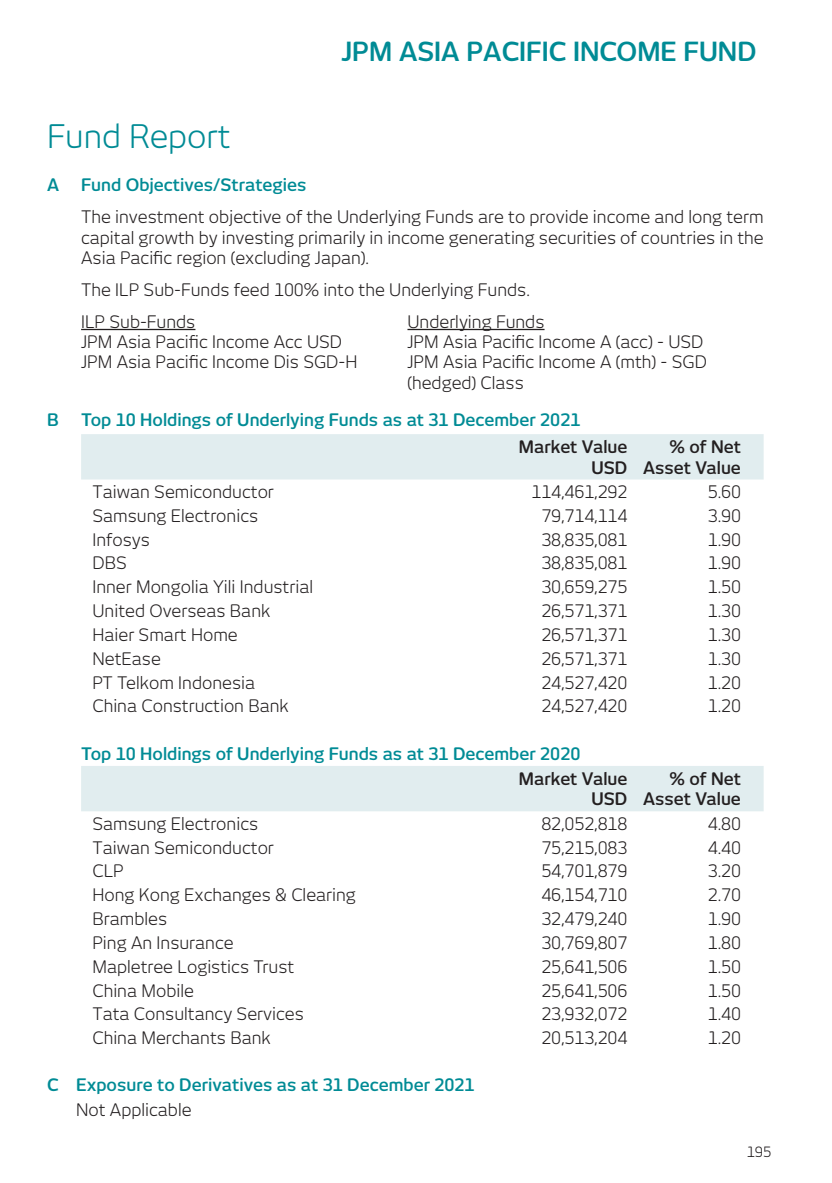
<style>
.page{position:relative;width:832px;height:1183px;background:#fff}
.page>*{position:absolute;margin:0;border:0;box-sizing:border-box;transform-origin:0 0}
.Headline{font:32px "New June";color:#008b95}
.Left_Title_Content{font:600 26px "New June";color:#008b95}
.text_table{font:17px "New June";color:#231f20}
.body_text_table{font:17px/20.4px "New June";color:#231f20;text-align:justify}
.body_text_table-2{font:600 17px "New June";color:#008b95}
.text_table-2{font:600 17px/20.4px "New June";color:#231f20;text-align:right}
.table_text_head{font:600 17px "New June";color:#008b95}
.Headline-2{font:600 17px "New June";color:#008b95}
.t1{font:14px "New June";color:#231f20}
</style>
<div class="page">
<hr style="left:81px;top:329px;width:114px;height:1px;background:#231f20">
<hr style="left:407px;top:329px;width:137px;height:1px;background:#231f20">
<svg style="left:81px;top:434px;width:682px;height:377px"></svg>
<p class="Left_Title_Content" style="left:341px;top:37px;width:416px">JPM ASIA PACIFIC INCOME FUND</p>
<p class="Headline" style="left:47px;top:118px;width:185px">Fund Report</p>
<p class="Headline-2" style="left:47px;top:175px;width:14px">A</p>
<p class="Headline-2" style="left:81px;top:175px;width:227px">Fund Objectives/Strategies</p>
<p class="body_text_table" style="left:81px;top:206px;width:683px">The investment objective of the Underlying Funds are to provide income and long term capital growth by investing primarily in income generating securities of countries in the Asia Pacific region (excluding Japan).</p>
<p class="body_text_table" style="left:81px;top:279px;width:450px">The ILP Sub-Funds feed 100% into the Underlying Funds.</p>
<p class="body_text_table" style="left:81px;top:311px;width:116px">ILP Sub-Funds</p>
<p class="body_text_table" style="left:407px;top:311px;width:138px">Underlying Funds</p>
<p class="body_text_table" style="left:81px;top:331px;width:262px">JPM Asia Pacific Income Acc USD</p>
<p class="body_text_table" style="left:407px;top:331px;width:297px">JPM Asia Pacific Income A (acc) - USD</p>
<p class="body_text_table" style="left:81px;top:352px;width:278px">JPM Asia Pacific Income Dis SGD-H</p>
<p class="body_text_table" style="left:407px;top:352px;width:301px">JPM Asia Pacific Income A (mth) - SGD (hedged) Class</p>
<p class="body_text_table-2" style="left:47px;top:410px;width:13px">B</p>
<p class="body_text_table-2" style="left:81px;top:410px;width:500px">Top 10 Holdings of Underlying Funds as at 31 December 2021</p>
<p class="text_table-2" style="left:518px;top:436px;width:110px">Market Value<br>USD</p>
<p class="text_table-2" style="left:642px;top:436px;width:99px">% of Net<br>Asset Value</p>
<p class="text_table" style="left:92px;top:482px;width:183px">Taiwan Semiconductor</p>
<p class="text_table" style="left:531px;top:482px;width:97px">114,461,292</p>
<p class="text_table" style="left:707px;top:482px;width:35px">5.60</p>
<p class="text_table" style="left:92px;top:505px;width:167px">Samsung Electronics</p>
<p class="text_table" style="left:541px;top:505px;width:87px">79,714,114</p>
<p class="text_table" style="left:707px;top:505px;width:35px">3.90</p>
<p class="text_table" style="left:92px;top:529px;width:59px">Infosys</p>
<p class="text_table" style="left:541px;top:529px;width:87px">38,835,081</p>
<p class="text_table" style="left:707px;top:529px;width:35px">1.90</p>
<p class="text_table" style="left:92px;top:553px;width:36px">DBS</p>
<p class="text_table" style="left:541px;top:553px;width:87px">38,835,081</p>
<p class="text_table" style="left:707px;top:553px;width:35px">1.90</p>
<p class="text_table" style="left:92px;top:577px;width:222px">Inner Mongolia Yili Industrial</p>
<p class="text_table" style="left:541px;top:577px;width:87px">30,659,275</p>
<p class="text_table" style="left:707px;top:577px;width:35px">1.50</p>
<p class="text_table" style="left:92px;top:601px;width:179px">United Overseas Bank</p>
<p class="text_table" style="left:541px;top:601px;width:87px">26,571,371</p>
<p class="text_table" style="left:707px;top:601px;width:35px">1.30</p>
<p class="text_table" style="left:92px;top:625px;width:147px">Haier Smart Home</p>
<p class="text_table" style="left:541px;top:625px;width:87px">26,571,371</p>
<p class="text_table" style="left:707px;top:625px;width:35px">1.30</p>
<p class="text_table" style="left:92px;top:648px;width:70px">NetEase</p>
<p class="text_table" style="left:541px;top:648px;width:87px">26,571,371</p>
<p class="text_table" style="left:707px;top:648px;width:35px">1.30</p>
<p class="text_table" style="left:92px;top:672px;width:164px">PT Telkom Indonesia</p>
<p class="text_table" style="left:541px;top:672px;width:87px">24,527,420</p>
<p class="text_table" style="left:707px;top:672px;width:35px">1.20</p>
<p class="text_table" style="left:92px;top:696px;width:198px">China Construction Bank</p>
<p class="text_table" style="left:541px;top:696px;width:87px">24,527,420</p>
<p class="text_table" style="left:707px;top:696px;width:35px">1.20</p>
<p class="body_text_table-2" style="left:81px;top:743px;width:500px">Top 10 Holdings of Underlying Funds as at 31 December 2020</p>
<p class="text_table-2" style="left:518px;top:768px;width:110px">Market Value<br>USD</p>
<p class="text_table-2" style="left:642px;top:768px;width:99px">% of Net<br>Asset Value</p>
<p class="text_table" style="left:92px;top:813px;width:167px">Samsung Electronics</p>
<p class="text_table" style="left:541px;top:813px;width:87px">82,052,818</p>
<p class="text_table" style="left:707px;top:813px;width:35px">4.80</p>
<p class="text_table" style="left:92px;top:837px;width:183px">Taiwan Semiconductor</p>
<p class="text_table" style="left:541px;top:837px;width:87px">75,215,083</p>
<p class="text_table" style="left:707px;top:837px;width:35px">4.40</p>
<p class="text_table" style="left:92px;top:861px;width:33px">CLP</p>
<p class="text_table" style="left:541px;top:861px;width:87px">54,701,879</p>
<p class="text_table" style="left:707px;top:861px;width:35px">3.20</p>
<p class="text_table" style="left:92px;top:885px;width:265px">Hong Kong Exchanges &amp; Clearing</p>
<p class="text_table" style="left:541px;top:885px;width:87px">46,154,710</p>
<p class="text_table" style="left:707px;top:885px;width:35px">2.70</p>
<p class="text_table" style="left:92px;top:909px;width:76px">Brambles</p>
<p class="text_table" style="left:541px;top:909px;width:87px">32,479,240</p>
<p class="text_table" style="left:707px;top:909px;width:35px">1.90</p>
<p class="text_table" style="left:92px;top:932px;width:143px">Ping An Insurance</p>
<p class="text_table" style="left:541px;top:932px;width:87px">30,769,807</p>
<p class="text_table" style="left:707px;top:932px;width:35px">1.80</p>
<p class="text_table" style="left:92px;top:956px;width:203px">Mapletree Logistics Trust</p>
<p class="text_table" style="left:541px;top:956px;width:87px">25,641,506</p>
<p class="text_table" style="left:707px;top:956px;width:35px">1.50</p>
<p class="text_table" style="left:92px;top:980px;width:103px">China Mobile</p>
<p class="text_table" style="left:541px;top:980px;width:87px">25,641,506</p>
<p class="text_table" style="left:707px;top:980px;width:35px">1.50</p>
<p class="text_table" style="left:92px;top:1004px;width:213px">Tata Consultancy Services</p>
<p class="text_table" style="left:541px;top:1004px;width:87px">23,932,072</p>
<p class="text_table" style="left:707px;top:1004px;width:35px">1.40</p>
<p class="text_table" style="left:92px;top:1028px;width:180px">China Merchants Bank</p>
<p class="text_table" style="left:541px;top:1028px;width:87px">20,513,204</p>
<p class="text_table" style="left:707px;top:1028px;width:35px">1.20</p>
<p class="table_text_head" style="left:47px;top:1074px;width:13px">C</p>
<p class="table_text_head" style="left:76px;top:1074px;width:400px">Exposure to Derivatives as at 31 December 2021</p>
<p class="text_table" style="left:76px;top:1100px;width:117px">Not Applicable</p>
<p class="t1" style="left:746px;top:1143px;width:26px">195</p>
</div>
